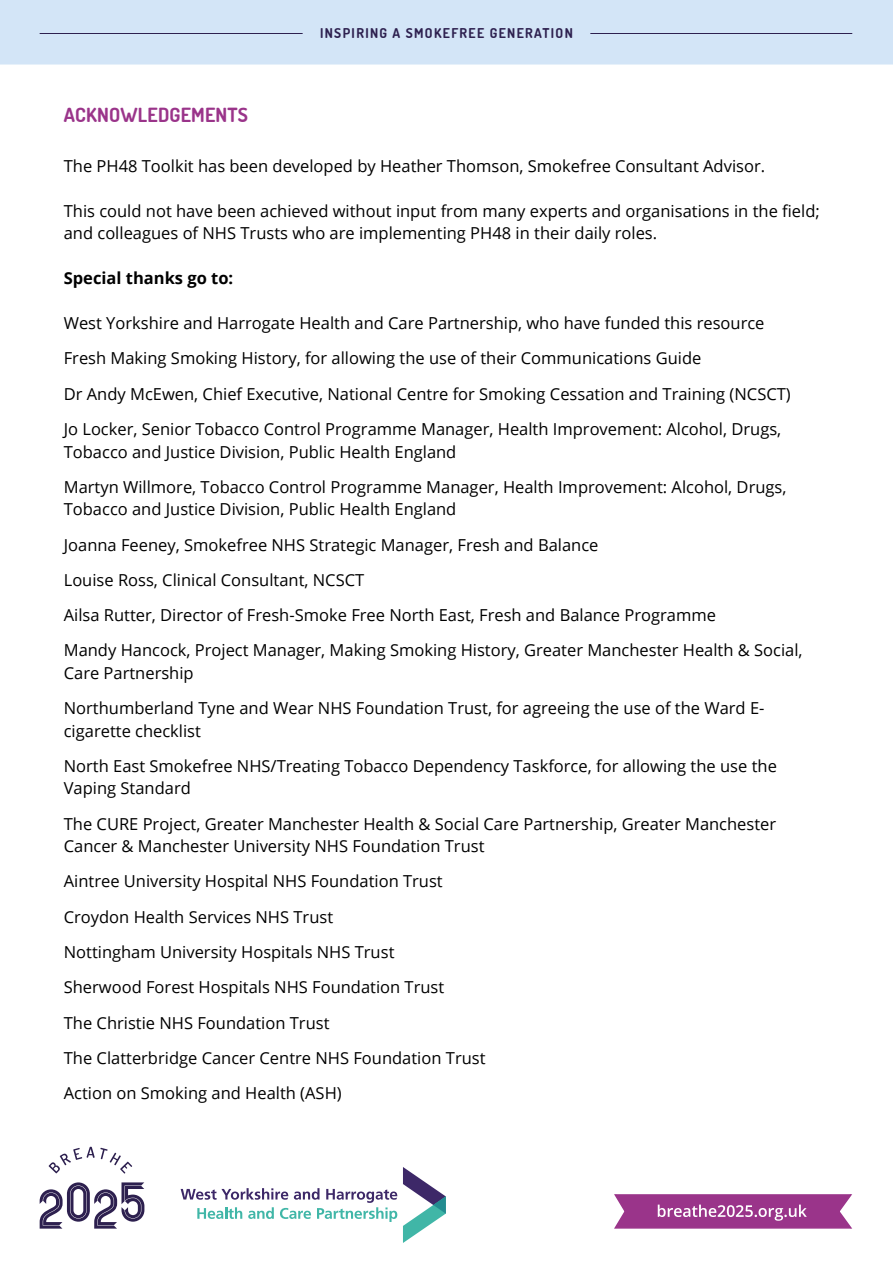
<style>
.page{position:relative;width:893px;height:1263px;background:#fff}
.page>*{position:absolute;margin:0;border:0;box-sizing:border-box;transform-origin:0 0}
.t1{font:700 19.5px "Dosis";letter-spacing:.01em;color:#9a348a}
.t2{font:16.5px/35.2px "Open Sans";color:#000}
.t3{font:700 16.5px "Open Sans";color:#000}
.t4{font:700 13.5px "Dosis";letter-spacing:.1em;color:#2d204f}
</style>
<div class="page">
<div style="left:0;top:0;width:893px;height:65px;background:#d3e5f7"></div>
<hr style="left:590px;top:33px;width:262px;height:1px;background:#2d204f">
<hr style="left:40px;top:33px;width:263px;height:1px;background:#2d204f">
<svg style="left:614px;top:1194px;width:239px;height:35px;background:#a8509a"></svg>
<svg style="left:40px;top:1182px;width:104px;height:46px"></svg>
<svg style="left:49px;top:1147px;width:83px;height:26px"></svg>
<svg style="left:181px;top:1188px;width:216px;height:34px"></svg>
<svg style="left:403px;top:1167px;width:43px;height:76px"></svg>
<p class="t1" style="left:64px;top:101px;width:186px">ACKNOWLEDGEMENTS</p>
<p class="t4" style="left:320px;top:24px;width:254px">INSPIRING A SMOKEFREE GENERATION</p>
<p class="t2" style="left:64px;top:148px;width:703px">The PH48 Toolkit has been developed by Heather Thomson, Smokefree Consultant Advisor.</p>
<p class="t2" style="left:64px;top:199px;width:758px;line-height:22.5px">This could not have been achieved without input from many experts and organisations in the field; and colleagues of NHS Trusts who are implementing PH48 in their daily roles.</p>
<p class="t3" style="left:64px;top:267px;width:171px">Special thanks go to:</p>
<p class="t2" style="left:64px;top:305px;width:728px">West Yorkshire and Harrogate Health and Care Partnership, who have funded this resource Fresh Making Smoking History, for allowing the use of their Communications Guide<br>Dr Andy McEwen, Chief Executive, National Centre for Smoking Cessation and Training (NCSCT)<br>Jo Locker, Senior Tobacco Control Programme Manager, Health Improvement: Alcohol, Drugs,</p>
<p class="t2" style="left:64px;top:433px;width:724px">Tobacco and Justice Division, Public Health England<br>Martyn Willmore, Tobacco Control Programme Manager, Health Improvement: Alcohol, Drugs,</p>
<p class="t2" style="left:64px;top:491px;width:740px">Tobacco and Justice Division, Public Health England<br>Joanna Feeney, Smokefree NHS Strategic Manager, Fresh and Balance<br>Louise Ross, Clinical Consultant, NCSCT<br>Ailsa Rutter, Director of Fresh-Smoke Free North East, Fresh and Balance Programme<br>Mandy Hancock, Project Manager, Making Smoking History, Greater Manchester Health &amp; Social,</p>
<p class="t2" style="left:64px;top:655px;width:702px">Care Partnership<br>Northumberland Tyne and Wear NHS Foundation Trust, for agreeing the use of the Ward E-</p>
<p class="t2" style="left:64px;top:712px;width:715px">cigarette checklist<br>North East Smokefree NHS/Treating Tobacco Dependency Taskforce, for allowing the use the</p>
<p class="t2" style="left:64px;top:770px;width:714px">Vaping Standard<br>The CURE Project, Greater Manchester Health &amp; Social Care Partnership, Greater Manchester</p>
<p class="t2" style="left:64px;top:828px;width:423px">Cancer &amp; Manchester University NHS Foundation Trust Aintree University Hospital NHS Foundation Trust Croydon Health Services NHS Trust<br>Nottingham University Hospitals NHS Trust<br>Sherwood Forest Hospitals NHS Foundation Trust<br>The Christie NHS Foundation Trust<br>The Clatterbridge Cancer Centre NHS Foundation Trust Action on Smoking and Health (ASH)</p>
</div>
